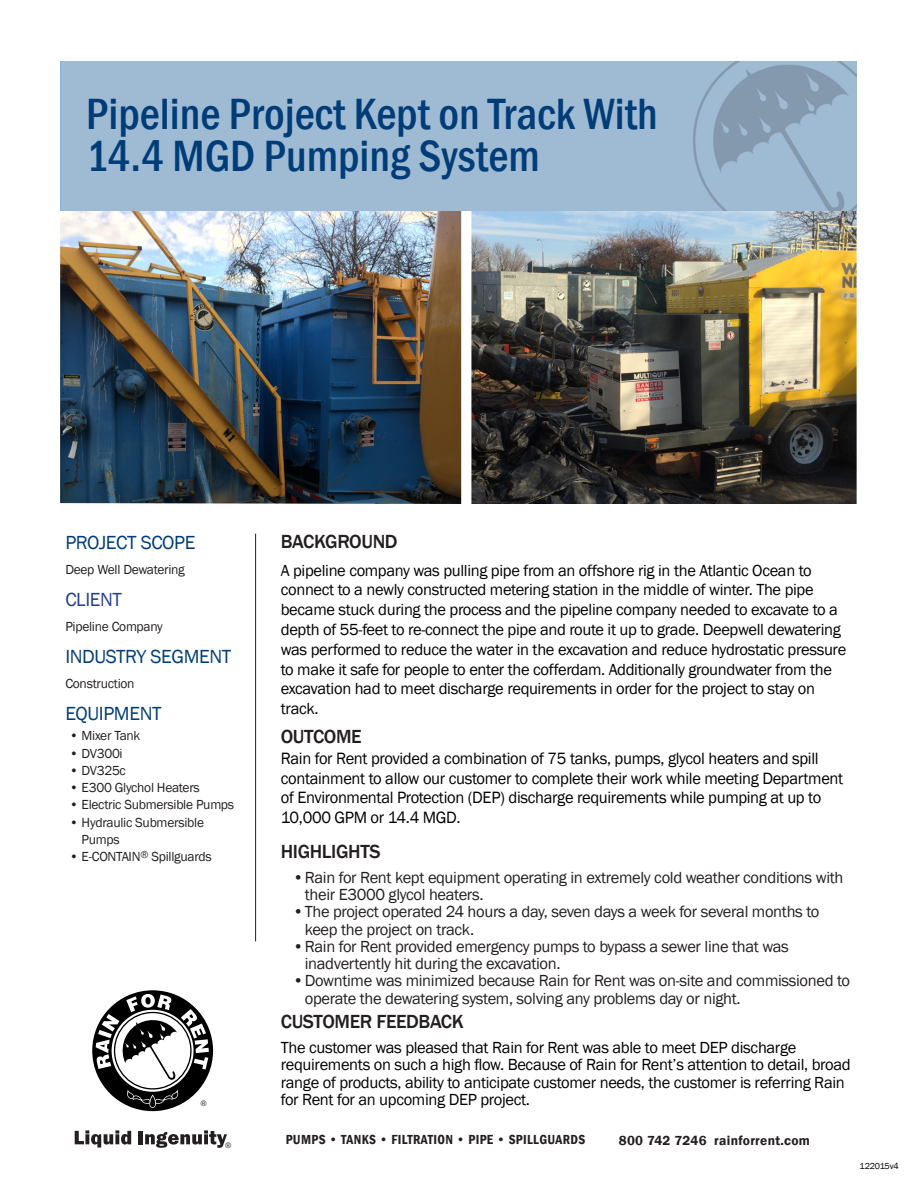
<style>
.page{position:relative;width:918px;height:1188px;background:#fff}
.page>*{position:absolute;margin:0;border:0;box-sizing:border-box;transform-origin:0 0}
.t1{font:500 condensed 45px/42px "Franklin Gothic";color:#003d78}
.t2{font:500 19.5px "Franklin Gothic";letter-spacing:-.02em;color:#231f20}
.t3{font:19.5px "Franklin Gothic";letter-spacing:-.02em;color:#003d78}
.t4{font:19.5px "Franklin Gothic";letter-spacing:-.02em;color:#253f8e}
.t5{font:16.8px/19.5px "Franklin Gothic";letter-spacing:-.02em;color:#000}
.t6{font:16.5px/19.8px "Franklin Gothic";letter-spacing:-.02em;color:#000}
.t7{font:16.5px/17.2px "Franklin Gothic";letter-spacing:-.02em;color:#231f20}
.t8{font:13.5px/17.2px "Franklin Gothic";letter-spacing:-.02em;color:#231f20}
.t9{font:600 condensed 13.5px "Franklin Gothic";letter-spacing:.025em;color:#231f20}
.t10{font:600 13.5px "Franklin Gothic";letter-spacing:.02em;color:#231f20}
.t11{font:9px "Franklin Gothic";letter-spacing:-.02em;color:#000}
.t12{font:8.25px "Franklin Gothic";color:#231f20}
</style>
<div class="page">
<img style="left:471px;top:211px;width:386px;height:293px">
<img style="left:60px;top:211px;width:401px;height:293px">
<img style="left:400px;top:61px;width:456px;height:150px">
<svg style="left:92px;top:990px;width:121px;height:121px"></svg>
<svg style="left:75px;top:1130px;width:56px;height:18px"></svg>
<hr style="left:139px;top:1131px;width:4px;height:13px;background:#231f20">
<svg style="left:145px;top:1130px;width:82px;height:18px"></svg>
<hr style="left:255px;top:534px;width:1px;height:407px;background:#231f20">
<h1 class="t1" style="left:86px;top:95px;width:573px">Pipeline Project Kept on Track With<br>14.4 MGD Pumping System</h1>
<p class="t3" style="left:65px;top:535px;width:132px">PROJECT SCOPE</p>
<p class="t8" style="left:65px;top:561px;width:121px">Deep Well Dewatering</p>
<p class="t4" style="left:65px;top:592px;width:58px">CLIENT</p>
<p class="t8" style="left:65px;top:618px;width:99px">Pipeline Company</p>
<p class="t3" style="left:65px;top:649px;width:168px">INDUSTRY SEGMENT</p>
<p class="t8" style="left:65px;top:675px;width:71px">Construction</p>
<p class="t3" style="left:65px;top:706px;width:98px">EQUIPMENT</p>
<p class="t8" style="left:70px;top:728px;width:72px">• Mixer Tank</p>
<p class="t8" style="left:70px;top:745px;width:55px">• DV300i</p>
<p class="t8" style="left:70px;top:762px;width:58px">• DV325c</p>
<p class="t8" style="left:70px;top:780px;width:132px">• E300 Glychol Heaters</p>
<p class="t8" style="left:70px;top:797px;width:166px">• Electric Submersible Pumps</p>
<p class="t8" style="left:82px;top:814px;width:124px;text-indent:-12px">• Hydraulic Submersible<br>Pumps</p>
<p class="t8" style="left:70px;top:849px;width:144px">• E-CONTAIN<sup>®</sup> Spillguards</p>
<p class="t12" style="left:201px;top:1100px;width:8px">®</p>
<p class="t12" style="left:225px;top:1142px;width:8px">®</p>
<p class="t2" style="left:281px;top:530px;width:118px">BACKGROUND</p>
<p class="t6" style="left:281px;top:561px;width:567px">A pipeline company was pulling pipe from an offshore rig in the Atlantic Ocean to connect to a newly constructed metering station in the middle of winter. The pipe became stuck during the process and the pipeline company needed to excavate to a depth of 55-feet to re-connect the pipe and route it up to grade. Deepwell dewatering was performed to reduce the water in the excavation and reduce hydrostatic pressure to make it safe for people to enter the cofferdam. Additionally groundwater from the excavation had to meet discharge requirements in order for the project to stay on track.</p>
<p class="t2" style="left:281px;top:725px;width:82px">OUTCOME</p>
<p class="t5" style="left:281px;top:750px;width:564px">Rain for Rent provided a combination of 75 tanks, pumps, glycol heaters and spill containment to allow our customer to complete their work while meeting Department of Environmental Protection (DEP) discharge requirements while pumping at up to 10,000 GPM or 14.4 MGD.</p>
<p class="t2" style="left:281px;top:840px;width:101px">HIGHLIGHTS</p>
<p class="t7" style="left:305px;top:870px;width:540px;text-indent:-12px">• Rain for Rent kept equipment operating in extremely cold weather conditions with their E3000 glycol heaters.</p>
<p class="t7" style="left:305px;top:904px;width:516px;text-indent:-12px">• The project operated 24 hours a day, seven days a week for several months to keep the project on track.</p>
<p class="t7" style="left:305px;top:939px;width:486px;text-indent:-12px">• Rain for Rent provided emergency pumps to bypass a sewer line that was inadvertently hit during the excavation.</p>
<p class="t7" style="left:305px;top:973px;width:547px;text-indent:-12px">• Downtime was minimized because Rain for Rent was on-site and commissioned to operate the dewatering system, solving any problems day or night.</p>
<p class="t2" style="left:281px;top:1010px;width:185px">CUSTOMER FEEDBACK</p>
<p class="t6" style="left:281px;top:1040px;width:571px;line-height:17.2px">The customer was pleased that Rain for Rent was able to meet DEP discharge requirements on such a high flow. Because of Rain for Rent’s attention to detail, broad range of products, ability to anticipate customer needs, the customer is referring Rain for Rent for an upcoming DEP project.</p>
<p class="t9" style="left:286px;top:1132px;width:301px">PUMPS • TANKS • FILTRATION • PIPE • SPILLGUARDS</p>
<p class="t10" style="left:619px;top:1132px;width:193px">800 742 7246 rainforrent.com</p>
<p class="t11" style="left:860px;top:1163px;width:41px">122015v4</p>
</div>
